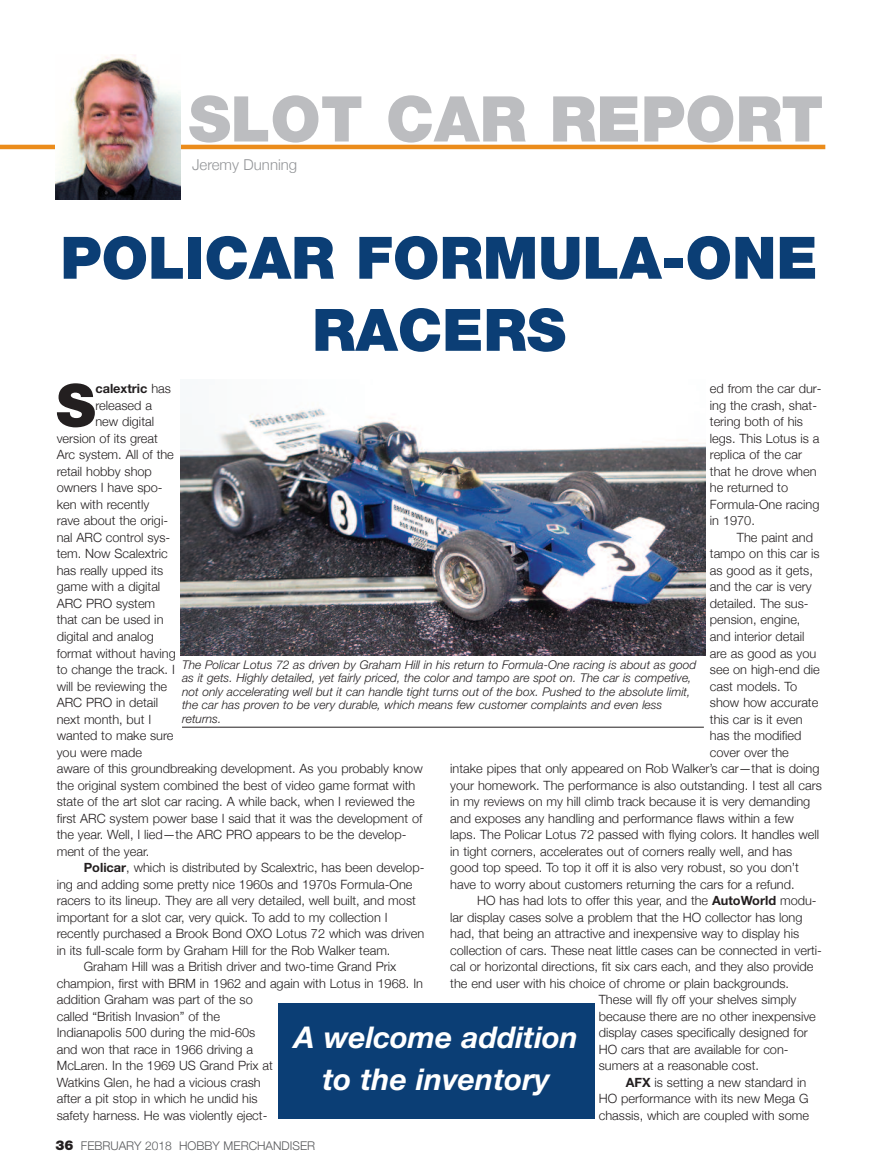
<style>
.page{position:relative;width:878px;height:1175px;background:#fff}
.page>*{position:absolute;margin:0;border:0;box-sizing:border-box;transform-origin:0 0}
.t1{font:900 63.15px "Helvetica Neue";color:#bcbdc0}
.t2{font:900 58.95px "Helvetica Neue";color:#231f20}
.t3{font:900 58.5px/72px "Helvetica Neue";color:#0b3e75;text-align:center}
.t4{font:italic 700 30px/42px "Helvetica Neue";color:#fff;text-align:center}
.t5{font:300 15px "Helvetica Neue";color:#939598}
.t6{font:300 12.75px/16.5px "Helvetica Neue";color:#231f20}
.t7{font:700 12.75px "Helvetica Neue";color:#231f20}
.t8{font:italic 300 12px/13.5px "Helvetica Neue";color:#231f20}
.t9{font:300 12px "Helvetica Neue";color:#57585a}
.s1{font-weight:300}
.s2{font-weight:700}
.s3{font-weight:900;font-size:13.5px;color:#231f20}
</style>
<div class="page">
<hr style="left:0;top:145px;width:825px;height:4px;background:#eb8c1b">
<img style="left:55px;top:55px;width:125px;height:144px">
<div style="left:278px;top:1003px;width:316px;height:116px;background:#0b3e75"></div>
<hr style="left:182px;top:727px;width:522px;height:1px;background:#231f20">
<img style="left:180px;top:408px;width:525px;height:247px">
<h1 class="t1" style="left:188px;top:96px;width:636px">SLOT CAR REPORT</h1>
<p class="t5" style="left:192px;top:156px;width:107px">Jeremy Dunning</p>
<h3 class="t3" style="left:60px;top:227px;width:758px">POLICAR FORMULA-ONE<br>RACERS</h3>
<h2 class="t2" style="left:56px;top:384px;width:41px">S</h2>
<p class="t7" style="left:95px;top:384px;width:77px">calextric <span class="s1">has</span></p>
<p class="t6" style="left:710px;top:380px;width:113px">ed from the car dur&shy;ing the crash, shat&shy;tering both of his legs. This Lotus is a replica of the car that he drove when he returned to<br>Formula-One racing in 1970.</p>
<p class="t6" style="left:737px;top:529px;width:78px">The paint and</p>
<p class="t6" style="left:710px;top:545px;width:111px">tampo on this car is</p>
<p class="t6" style="left:710px;top:562px;width:104px">as good as it gets,</p>
<p class="t6" style="left:710px;top:578px;width:103px">and the car is very</p>
<p class="t6" style="left:710px;top:595px;width:100px">detailed. The sus-</p>
<p class="t6" style="left:710px;top:611px;width:92px">pension, engine,</p>
<p class="t6" style="left:710px;top:628px;width:96px">and interior detail</p>
<p class="t6" style="left:710px;top:644px;width:108px">are as good as you</p>
<p class="t6" style="left:710px;top:661px;width:111px">see on high-end die</p>
<p class="t6" style="left:710px;top:677px;width:89px">cast models. To</p>
<p class="t6" style="left:710px;top:694px;width:110px">show how accurate</p>
<p class="t6" style="left:710px;top:710px;width:94px">this car is it even</p>
<p class="t6" style="left:710px;top:727px;width:93px">has the modified</p>
<p class="t6" style="left:710px;top:743px;width:80px">cover over the</p>
<p class="t6" style="left:450px;top:760px;width:371px">intake pipes that only appeared on Rob Walker’s car—that is doing</p>
<p class="t6" style="left:450px;top:776px;width:373px">your homework. The performance is also outstanding. I test all cars</p>
<p class="t6" style="left:450px;top:793px;width:361px">in my reviews on my hill climb track because it is very demanding</p>
<p class="t6" style="left:450px;top:809px;width:345px">and exposes any handling and performance flaws within a few</p>
<p class="t6" style="left:450px;top:826px;width:370px">laps. The Policar Lotus 72 passed with flying colors. It handles well</p>
<p class="t6" style="left:450px;top:842px;width:343px">in tight corners, accelerates out of corners really well, and has</p>
<p class="t6" style="left:450px;top:859px;width:350px">good top speed. To top it off it is also very robust, so you don’t</p>
<p class="t6" style="left:450px;top:875px;width:346px">have to worry about customers returning the cars for a refund.</p>
<p class="t6" style="left:477px;top:892px;width:341px">HO has had lots to offer this year, and the <span class="s2">AutoWorld</span> modu-</p>
<p class="t6" style="left:450px;top:908px;width:354px">lar display cases solve a problem that the HO collector has long</p>
<p class="t6" style="left:450px;top:925px;width:350px">had, that being an attractive and inexpensive way to display his</p>
<p class="t6" style="left:450px;top:941px;width:373px">collection of cars. These neat little cases can be connected in verti-</p>
<p class="t6" style="left:450px;top:958px;width:365px">cal or horizontal directions, fit six cars each, and they also provide</p>
<p class="t6" style="left:450px;top:974px;width:340px">the end user with his choice of chrome or plain backgrounds.</p>
<p class="t6" style="left:599px;top:991px;width:199px">These will fly off your shelves simply</p>
<p class="t6" style="left:599px;top:1007px;width:218px">because there are no other inexpensive</p>
<p class="t6" style="left:599px;top:1024px;width:210px">display cases specifically designed for</p>
<p class="t6" style="left:599px;top:1040px;width:191px">HO cars that are available for con-</p>
<p class="t6" style="left:599px;top:1057px;width:162px">sumers at a reasonable cost.</p>
<p class="t6" style="left:626px;top:1073px;width:182px"><span class="s2">AFX</span> is setting a new standard in</p>
<p class="t6" style="left:599px;top:1090px;width:211px">HO performance with its new Mega G</p>
<p class="t6" style="left:599px;top:1106px;width:212px">chassis, which are coupled with some</p>
<p class="t6" style="left:95px;top:397px;width:58px">released a</p>
<p class="t6" style="left:95px;top:413px;width:60px">new digital</p>
<p class="t6" style="left:57px;top:430px;width:103px">version of its great</p>
<p class="t6" style="left:57px;top:446px;width:119px">Arc system. All of the</p>
<p class="t6" style="left:57px;top:463px;width:97px">retail hobby shop</p>
<p class="t6" style="left:57px;top:479px;width:107px">owners I have spo-</p>
<p class="t6" style="left:57px;top:496px;width:94px">ken with recently</p>
<p class="t6" style="left:57px;top:512px;width:113px">rave about the origi-</p>
<p class="t6" style="left:57px;top:529px;width:115px">nal ARC control sys-</p>
<p class="t6" style="left:57px;top:545px;width:113px">tem. Now Scalextric</p>
<p class="t6" style="left:57px;top:562px;width:108px">has really upped its</p>
<p class="t6" style="left:57px;top:578px;width:105px">game with a digital</p>
<p class="t6" style="left:57px;top:595px;width:100px">ARC PRO system</p>
<p class="t6" style="left:57px;top:611px;width:108px">that can be used in</p>
<p class="t6" style="left:57px;top:628px;width:99px">digital and analog</p>
<p class="t6" style="left:57px;top:644px;width:121px">format without having</p>
<p class="t6" style="left:57px;top:661px;width:120px">to change the track. I</p>
<p class="t6" style="left:57px;top:677px;width:112px">will be reviewing the</p>
<p class="t6" style="left:57px;top:694px;width:103px">ARC PRO in detail</p>
<p class="t6" style="left:57px;top:710px;width:96px">next month, but I</p>
<p class="t6" style="left:57px;top:727px;width:118px">wanted to make sure</p>
<p class="t6" style="left:57px;top:743px;width:87px">you were made</p>
<p class="t6" style="left:57px;top:760px;width:367px">aware of this groundbreaking development. As you probably know</p>
<p class="t6" style="left:57px;top:776px;width:360px">the original system combined the best of video game format with</p>
<p class="t6" style="left:57px;top:793px;width:359px">state of the art slot car racing. A while back, when I reviewed the</p>
<p class="t6" style="left:57px;top:809px;width:367px">first ARC system power base I said that it was the development of</p>
<p class="t6" style="left:57px;top:826px;width:351px">the year. Well, I lied—the ARC PRO appears to be the develop-</p>
<p class="t6" style="left:57px;top:842px;width:94px">ment of the year.</p>
<p class="t6" style="left:84px;top:859px;width:342px"><span class="s2">Policar</span>, which is distributed by Scalextric, has been develop-</p>
<p class="t6" style="left:57px;top:875px;width:357px">ing and adding some pretty nice 1960s and 1970s Formula-One</p>
<p class="t6" style="left:57px;top:892px;width:361px">racers to its lineup. They are all very detailed, well built, and most</p>
<p class="t6" style="left:57px;top:908px;width:332px">important for a slot car, very quick. To add to my collection I</p>
<p class="t6" style="left:57px;top:925px;width:369px">recently purchased a Brook Bond OXO Lotus 72 which was driven</p>
<p class="t6" style="left:57px;top:941px;width:335px">in its full-scale form by Graham Hill for the Rob Walker team.</p>
<p class="t6" style="left:84px;top:958px;width:314px">Graham Hill was a British driver and two-time Grand Prix</p>
<p class="t6" style="left:57px;top:974px;width:368px">champion, first with BRM in 1962 and again with Lotus in 1968. In</p>
<p class="t6" style="left:57px;top:991px;width:198px">addition Graham was part of the so</p>
<p class="t6" style="left:57px;top:1007px;width:165px">called “British Invasion” of the</p>
<p class="t6" style="left:57px;top:1024px;width:200px">Indianapolis 500 during the mid-60s</p>
<p class="t6" style="left:57px;top:1040px;width:198px">and won that race in 1966 driving a</p>
<p class="t6" style="left:57px;top:1057px;width:218px">McLaren. In the 1969 US Grand Prix at</p>
<p class="t6" style="left:57px;top:1073px;width:205px">Watkins Glen, he had a vicious crash</p>
<p class="t6" style="left:57px;top:1090px;width:202px">after a pit stop in which he undid his</p>
<p class="t6" style="left:57px;top:1106px;width:212px">safety harness. He was violently eject-</p>
<p class="t8" style="left:182px;top:658px;width:516px">The Policar Lotus 72 as driven by Graham Hill in his return to Formula-One racing is about as good as it gets. Highly detailed, yet fairly priced, the color and tampo are spot on. The car is competive, not only accelerating well but it can handle tight turns out of the box. Pushed to the absolute limit, the car has proven to be very durable, which means few customer complaints and even less returns.</p>
<h3 class="t4" style="left:294px;top:1019px;width:285px">A welcome addition to the inventory</h3>
<p class="t9" style="left:56px;top:1137px;width:261px"><span class="s3">36</span> FEBRUARY 2018 HOBBY MERCHANDISER</p>
</div>
